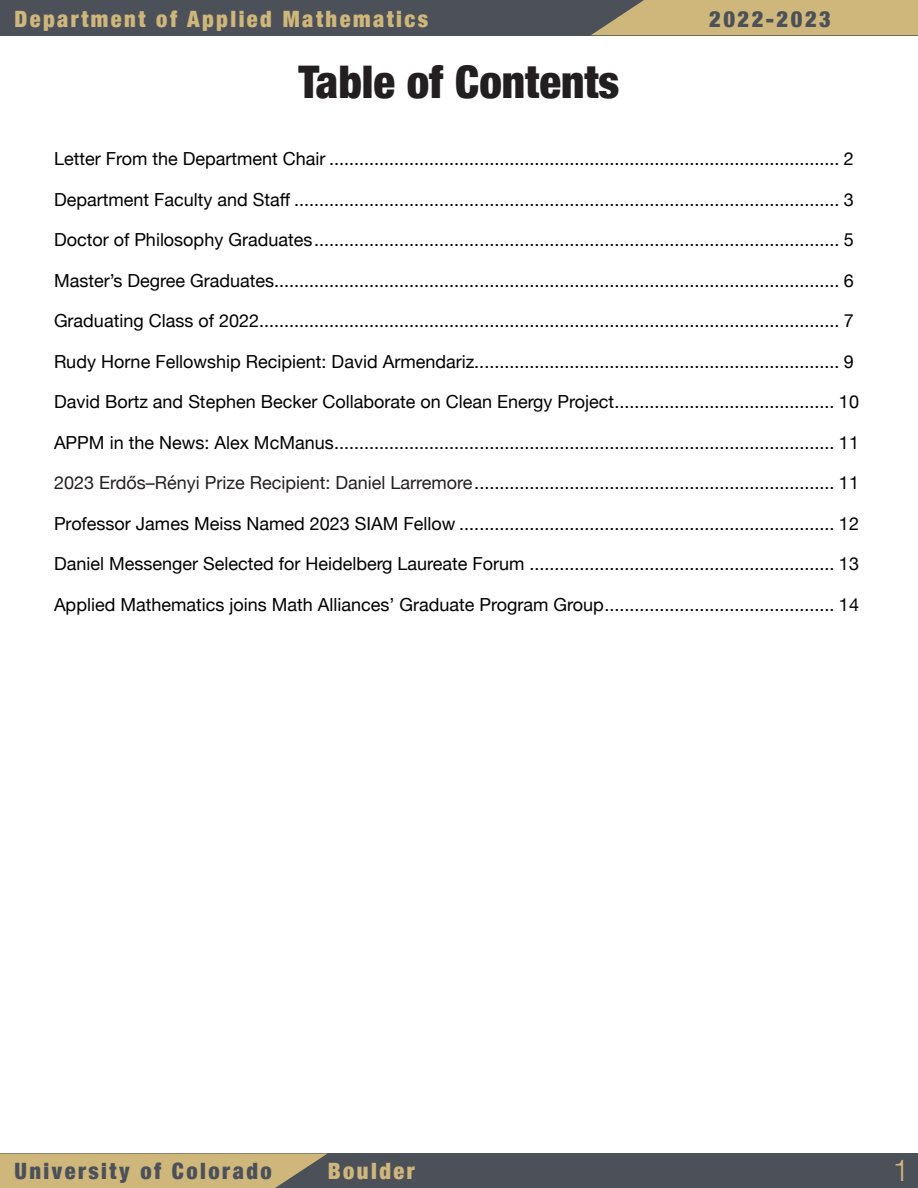
<style>
.page{position:relative;width:918px;height:1188px;background:#fff}
.page>*{position:absolute;margin:0;border:0;box-sizing:border-box;transform-origin:0 0}
.TOC_title{font:900 condensed 45px "Helvetica Neue";color:#231f20}
.t1{font:300 30px "Helvetica Neue";color:#cfb77b}
.t2{font:900 condensed 22.5px "Helvetica Neue";letter-spacing:.11em;color:#cfb77b}
.t3{font:900 condensed 22.5px "Helvetica Neue";letter-spacing:.11em;color:#4c5159}
.t4{font:18px "Helvetica Neue";color:#000}
.s1{color:#231f20}
</style>
<div class="page">
<div style="left:0;top:1154px;width:918px;height:34px;background:#4c5159"></div>
<svg style="left:0;top:1153px;width:328px;height:35px;background:#c2ad77"></svg>
<div style="left:0;top:0;width:917px;height:35px;background:#4c5159"></div>
<svg style="left:591px;top:0;width:327px;height:35px;background:#c4ae78"></svg>
<p class="t2" style="left:14px;top:0;width:415px">Department of Applied Mathematics</p>
<p class="t3" style="left:709px;top:1px;width:123px">2022-2023</p>
<p class="TOC_title" style="left:299px;top:45px;width:322px">Table of Contents</p>
<p class="t4" style="left:54px;top:146px;width:802px">Letter From the Department Chair ...................................................................................................... 2</p>
<p class="t4" style="left:54px;top:186px;width:802px">Department Faculty and Staff ............................................................................................................. 3</p>
<p class="t4" style="left:54px;top:227px;width:802px">Doctor of Philosophy Graduates......................................................................................................... 5</p>
<p class="t4" style="left:54px;top:267px;width:802px">Master’s Degree Graduates................................................................................................................. 6</p>
<p class="t4" style="left:54px;top:308px;width:802px">Graduating Class of 2022.................................................................................................................... 7</p>
<p class="t4" style="left:54px;top:348px;width:802px">Rudy Horne Fellowship Recipient: David Armendariz......................................................................... 9</p>
<p class="t4" style="left:54px;top:389px;width:807px">David Bortz and Stephen Becker Collaborate on Clean Energy Project............................................ 10</p>
<p class="t4" style="left:54px;top:429px;width:807px">APPM in the News: Alex McManus.................................................................................................... 11</p>
<p class="t4" style="left:54px;top:470px;width:807px"><span class="s1">2023 Erdős–Rényi Prize Recipient: Daniel Larremore</span>........................................................................ 11</p>
<p class="t4" style="left:54px;top:510px;width:807px">Professor James Meiss Named 2023 SIAM Fellow ........................................................................... 12</p>
<p class="t4" style="left:54px;top:551px;width:807px">Daniel Messenger Selected for Heidelberg Laureate Forum ............................................................. 13</p>
<p class="t4" style="left:54px;top:591px;width:807px">Applied Mathematics joins Math Alliances’ Graduate Program Group.............................................. 14</p>
<p class="t3" style="left:14px;top:1153px;width:259px">University of Colorado</p>
<p class="t2" style="left:328px;top:1153px;width:88px">Boulder</p>
<h2 class="t1" style="left:893px;top:1146px;width:18px">1</h2>
</div>
